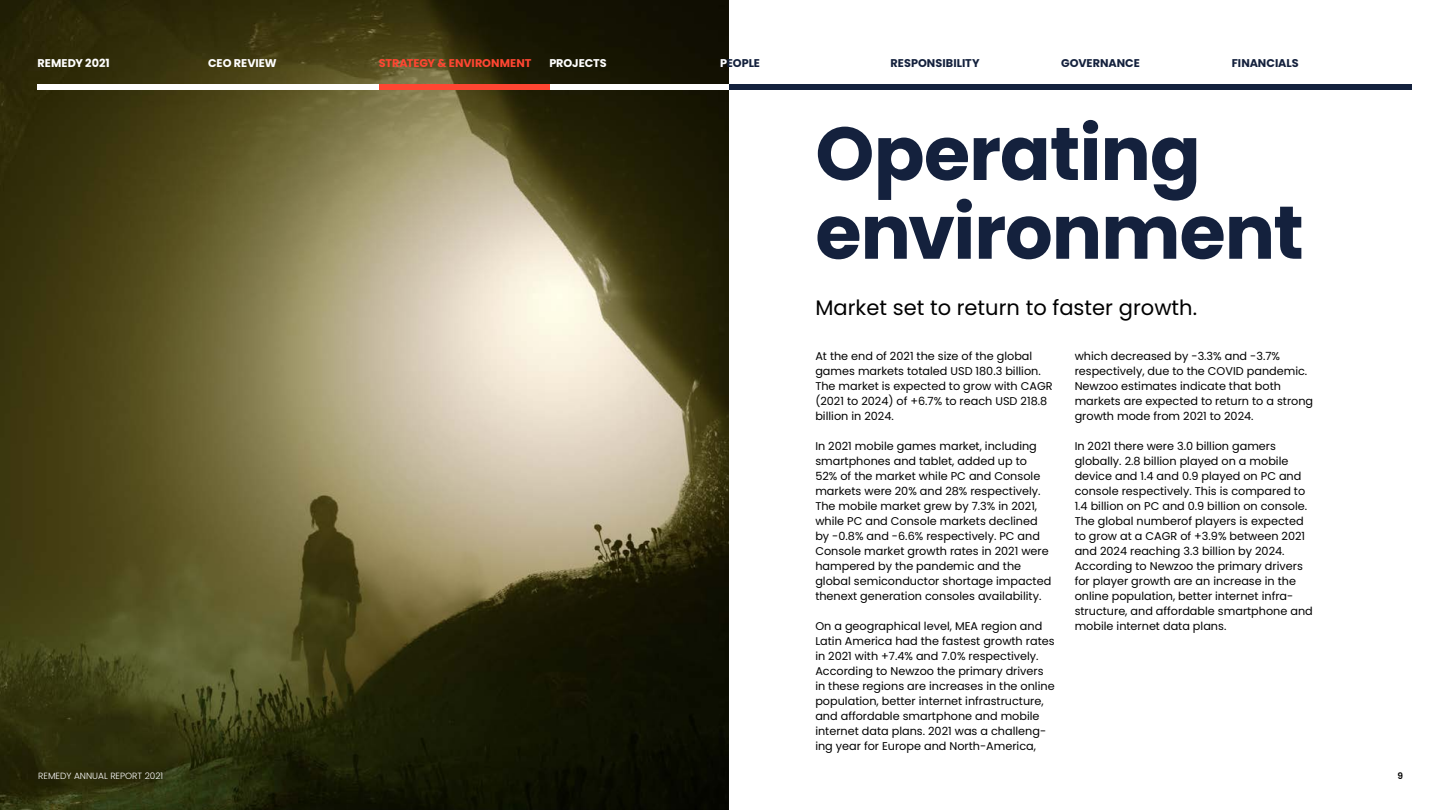
<style>
.page{position:relative;width:1440px;height:810px;background:#fff}
.page>*{position:absolute;margin:0;border:0;box-sizing:border-box;transform-origin:0 0}
.t1{font:700 75px/78.8px "Poppins";letter-spacing:-.015em;color:#14213d}
.t2{font:21px "Poppins";color:#000}
.t3{font:11.25px/15px "Poppins";color:#000}
.t4{font:700 11.25px "Poppins";letter-spacing:-.005em;color:#14213d}
.t5{font:700 11.25px "Poppins";letter-spacing:-.005em;color:#fff}
.t6{font:700 11.25px "Poppins";letter-spacing:-.005em;color:#ff4632}
.t7{font:300 9px "Poppins";color:#fff}
.t8{font:600 9px "Poppins";color:#000}
.s1{color:#fff}
</style>
<div class="page">
<img style="left:0;top:0;width:729px;height:810px">
<div style="left:38px;top:85px;width:1364px;height:5px;background:#fff"></div>
<div style="left:729px;top:85px;width:683px;height:5px;background:#14213d"></div>
<div style="left:379px;top:85px;width:170px;height:5px;background:#ff4632"></div>
<p class="t5" style="left:37px;top:56px;width:74px">REMEDY 2021</p>
<p class="t5" style="left:208px;top:56px;width:70px">CEO REVIEW</p>
<p class="t5" style="left:549px;top:56px;width:59px">PROJECTS</p>
<p class="t6" style="left:379px;top:56px;width:154px">STRATEGY &amp; ENVIRONMENT</p>
<p class="t4" style="left:720px;top:56px;width:42px"><span class="s1">P</span>EOPLE</p>
<p class="t4" style="left:891px;top:56px;width:90px">RESPONSIBILITY</p>
<p class="t4" style="left:1061px;top:56px;width:80px">GOVERNANCE</p>
<p class="t4" style="left:1232px;top:56px;width:68px">FINANCIALS</p>
<h1 class="t1" style="left:815px;top:115px;width:490px">Operating environment</h1>
<h2 class="t2" style="left:815px;top:295px;width:383px">Market set to return to faster growth.</h2>
<p class="t7" style="left:38px;top:770px;width:126px">REMEDY ANNUAL REPORT 2021</p>
<p class="t3" style="left:815px;top:349px;width:239px">At the end of 2021 the size of the global games markets totaled USD 180.3 billion.<br>The market is expected to grow with CAGR (2021 to 2024) of +6.7% to reach USD 218.8 billion in 2024.</p>
<p class="t3" style="left:815px;top:439px;width:237px">In 2021 mobile games market, including smartphones and tablet, added up to 52% of the market while PC and Console markets were 20% and 28% respectively.<br>The mobile market grew by 7.3% in 2021, while PC and Console markets declined by -0.8% and -6.6% respectively. PC and Console market growth rates in 2021 were hampered by the pandemic and the global semiconductor shortage impacted thenext generation consoles availability.</p>
<p class="t3" style="left:815px;top:619px;width:241px">On a geographical level, MEA region and Latin America had the fastest growth rates in 2021 with +7.4% and 7.0% respectively.<br>According to Newzoo the primary drivers in these regions are increases in the online population, better internet infrastructure, and affordable smartphone and mobile internet data plans. 2021 was a challeng&shy;ing year for Europe and North-America,</p>
<p class="t3" style="left:1075px;top:349px;width:240px">which decreased by -3.3% and -3.7% respectively, due to the COVID pandemic.<br>Newzoo estimates indicate that both markets are expected to return to a strong growth mode from 2021 to 2024.</p>
<p class="t3" style="left:1075px;top:439px;width:240px">In 2021 there were 3.0 billion gamers globally. 2.8 billion played on a mobile device and 1.4 and 0.9 played on PC and console respectively. This is compared to 1.4 billion on PC and 0.9 billion on console.<br>The global numberof players is expected to grow at a CAGR of +3.9% between 2021 and 2024 reaching 3.3 billion by 2024.<br>According to Newzoo the primary drivers for player growth are an increase in the online population, better internet infra&shy;structure, and affordable smartphone and mobile internet data plans.</p>
<p class="t8" style="left:1398px;top:770px;width:7px">9</p>
</div>
